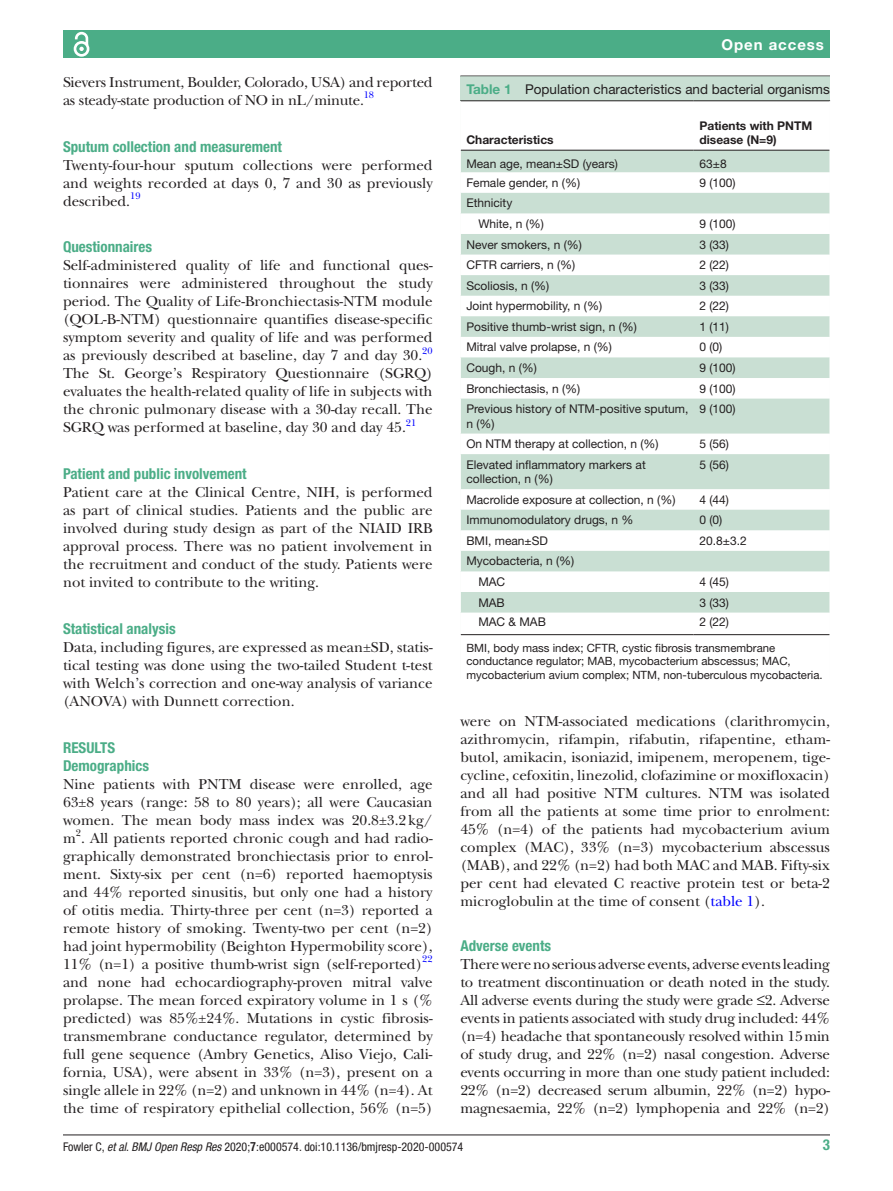
<style>
.page{position:relative;width:893px;height:1191px;background:#fff}
.page>*{position:absolute;margin:0;border:0;box-sizing:border-box;transform-origin:0 0}
.t1{font:15px/18px "New Baskerville";color:#231f20;text-align:justify}
.t2{font:700 condensed 15px/18px "Helvetica Neue LT Std";color:#4bad87}
.t3{font:700 15px "Helvetica Neue LT Std";letter-spacing:.065em;color:#fff}
.t4{font:13.5px "Helvetica Neue LT Std";color:#231f20}
.t5{font:12px/20.5px "Helvetica Neue LT Std";color:#231f20}
.t6{font:condensed 12px "Helvetica Neue LT Std";color:#231f20}
.t7{font:700 12px/14.4px "Helvetica Neue LT Std";color:#231f20}
.t8{font:11.4px/13.6px "Helvetica Neue LT Std";color:#231f20}
.t9{font:9.9px "New Baskerville";color:#00f}
.t10{font:9.9px "New Baskerville";color:#231f20}
.s1{font-weight:700;color:#4bad87}
.s2{color:#00f}
.s3{font-style:italic}
.s4{font-family:"Helvetica";font-weight:700}
</style>
<div class="page">
<hr style="left:63px;top:1134px;width:767px;height:1px;background:#231f20">
<div style="left:63px;top:31px;width:767px;height:27px;background:#4bad87"></div>
<svg style="left:73px;top:31px;width:17px;height:26px"></svg>
<div style="left:460px;top:76px;width:370px;height:24px;background:#c9dfd3"></div>
<svg style="left:461px;top:101px;width:369px;height:535px"></svg>
<hr style="left:460px;top:100px;width:233px;height:1px;background:#231f20">
<hr style="left:460px;top:150px;width:233px;height:1px;background:#231f20">
<hr style="left:693px;top:100px;width:137px;height:1px;background:#231f20">
<hr style="left:693px;top:150px;width:137px;height:1px;background:#231f20">
<hr style="left:693px;top:634px;width:137px;height:1px;background:#231f20">
<hr style="left:460px;top:634px;width:233px;height:1px;background:#231f20">
<hr style="left:460px;top:634px;width:1px;height:45px;background:#fff">
<p class="t1" style="left:63px;top:73px;width:371px">Sievers Instrument, Boulder, Colorado, USA) and reported as steady-state production of NO in nL/minute.</p>
<p class="t9" style="left:364px;top:89px;width:12px">18</p>
<p class="t2" style="left:63px;top:137px;width:220px">Sputum collection and measurement</p>
<p class="t1" style="left:63px;top:156px;width:371px">Twenty-four-hour sputum collections were performed and weights recorded at days 0, 7 and 30 as previously described.</p>
<p class="t9" style="left:130px;top:190px;width:12px">19</p>
<p class="t2" style="left:63px;top:238px;width:91px">Questionnaires</p>
<p class="t1" style="left:63px;top:257px;width:371px">Self-administered quality of life and functional ques&shy;tionnaires were administered throughout the study period. The Quality of Life-Bronchiectasis-NTM module (QOL-B-NTM) questionnaire quantifies disease-specific symptom severity and quality of life and was performed as previously described at baseline, day 7 and day 30.</p>
<p class="t9" style="left:422px;top:345px;width:12px">20</p>
<p class="t1" style="left:63px;top:365px;width:371px">The St. George’s Respiratory Questionnaire (SGRQ) evaluates the health-related quality of life in subjects with the chronic pulmonary disease with a 30-day recall. The SGRQ was performed at baseline, day 30 and day 45.<sup>21</sup></p>
<p class="t2" style="left:63px;top:465px;width:185px">Patient and public involvement</p>
<p class="t1" style="left:63px;top:483px;width:371px">Patient care at the Clinical Centre, NIH, is performed as part of clinical studies. Patients and the public are involved during study design as part of the NIAID IRB approval process. There was no patient involvement in the recruitment and conduct of the study. Patients were not invited to contribute to the writing.</p>
<p class="t2" style="left:63px;top:619px;width:114px">Statistical analysis</p>
<p class="t1" style="left:63px;top:638px;width:371px">Data, including figures, are expressed as mean±SD, statis&shy;tical testing was done using the two-tailed Student t-test with Welch’s correction and one-way analysis of variance (ANOVA) with Dunnett correction.</p>
<p class="t2" style="left:63px;top:738px;width:88px">Results<br>Demographics</p>
<p class="t1" style="left:63px;top:775px;width:371px">Nine patients with PNTM disease were enrolled, age 63±8 years (range: 58 to 80 years); all were Caucasian women. The mean body mass index was 20.8±3.2kg/ m . All patients reported chronic cough and had radio-</p>
<p class="t10" style="left:76px;top:827px;width:7px">2</p>
<p class="t1" style="left:63px;top:847px;width:371px">graphically demonstrated bronchiectasis prior to enrol&shy;ment. Sixty-six per cent (n=6) reported haemoptysis and 44% reported sinusitis, but only one had a history of otitis media. Thirty-three per cent (n=3) reported a remote history of smoking. Twenty-two per cent (n=2) had joint hypermobility (Beighton Hypermobility score), 11% (n=1) a positive thumb-wrist sign (self-reported)</p>
<p class="t9" style="left:422px;top:953px;width:12px">22</p>
<p class="t1" style="left:63px;top:973px;width:371px">and none had echocardiography-proven mitral valve prolapse. The mean forced expiratory volume in 1 s (% predicted) was 85%±24%. Mutations in cystic fibrosis&shy;transmembrane conductance regulator, determined by full gene sequence (Ambry Genetics, Aliso Viejo, Cali&shy;fornia, USA), were absent in 33% (n=3), present on a single allele in 22% (n=2) and unknown in 44% (n=4). At the time of respiratory epithelial collection, 56% (n=5)</p>
<p class="t3" style="left:721px;top:35px;width:104px">Open access</p>
<p class="t4" style="left:466px;top:82px;width:365px"><span class="s1">Table 1</span> Population characteristics and bacterial organisms</p>
<p class="t7" style="left:466px;top:132px;width:89px">Characteristics</p>
<p class="t7" style="left:699px;top:118px;width:114px">Patients with PNTM disease (N=9)</p>
<p class="t5" style="left:466px;top:153px;width:153px">Mean age, mean±SD (years)</p>
<p class="t5" style="left:699px;top:153px;width:29px">63±8</p>
<p class="t5" style="left:466px;top:172px;width:115px">Female gender, n (%)</p>
<p class="t5" style="left:699px;top:172px;width:38px">9 (100)</p>
<p class="t5" style="left:478px;top:193px;width:67px;text-indent:-12px">Ethnicity<br>White, n (%)</p>
<p class="t5" style="left:699px;top:213px;width:38px">9 (100)</p>
<p class="t5" style="left:466px;top:234px;width:117px">Never smokers, n (%)</p>
<p class="t5" style="left:699px;top:234px;width:31px">3 (33)</p>
<p class="t5" style="left:466px;top:254px;width:110px">CFTR carriers, n (%)</p>
<p class="t5" style="left:699px;top:254px;width:31px">2 (22)</p>
<p class="t5" style="left:466px;top:275px;width:84px">Scoliosis, n (%)</p>
<p class="t5" style="left:699px;top:275px;width:31px">3 (33)</p>
<p class="t5" style="left:466px;top:295px;width:137px">Joint hypermobility, n (%)</p>
<p class="t5" style="left:699px;top:295px;width:31px">2 (22)</p>
<p class="t5" style="left:466px;top:316px;width:172px">Positive thumb-wrist sign, n (%)</p>
<p class="t5" style="left:699px;top:316px;width:31px">1 (11)</p>
<p class="t5" style="left:466px;top:337px;width:147px">Mitral valve prolapse, n (%)</p>
<p class="t5" style="left:699px;top:337px;width:24px">0 (0)</p>
<p class="t5" style="left:466px;top:357px;width:72px">Cough, n (%)</p>
<p class="t5" style="left:699px;top:357px;width:38px">9 (100)</p>
<p class="t5" style="left:466px;top:378px;width:116px">Bronchiectasis, n (%)</p>
<p class="t5" style="left:699px;top:378px;width:38px">9 (100)</p>
<p class="t5" style="left:466px;top:401px;width:224px;line-height:14.4px">Previous history of NTM-positive sputum, n (%)</p>
<p class="t5" style="left:699px;top:398px;width:38px">9 (100)</p>
<p class="t5" style="left:466px;top:433px;width:194px">On NTM therapy at collection, n (%)</p>
<p class="t5" style="left:699px;top:433px;width:31px">5 (56)</p>
<p class="t5" style="left:466px;top:457px;width:181px;line-height:14.4px">Elevated inflammatory markers at collection, n (%)</p>
<p class="t5" style="left:699px;top:454px;width:31px">5 (56)</p>
<p class="t5" style="left:466px;top:489px;width:211px">Macrolide exposure at collection, n (%)</p>
<p class="t5" style="left:699px;top:489px;width:31px">4 (44)</p>
<p class="t5" style="left:466px;top:509px;width:169px">Immunomodulatory drugs, n %</p>
<p class="t5" style="left:699px;top:509px;width:24px">0 (0)</p>
<p class="t5" style="left:466px;top:530px;width:83px">BMI, mean±SD</p>
<p class="t5" style="left:699px;top:530px;width:49px">20.8±3.2</p>
<p class="t5" style="left:478px;top:551px;width:98px;text-indent:-12px">Mycobacteria, n (%)<br>MAC</p>
<p class="t5" style="left:699px;top:571px;width:31px">4 (45)</p>
<p class="t5" style="left:478px;top:592px;width:28px">MAB</p>
<p class="t5" style="left:699px;top:592px;width:31px">3 (33)</p>
<p class="t5" style="left:478px;top:611px;width:69px">MAC &amp; MAB</p>
<p class="t5" style="left:699px;top:611px;width:31px">2 (22)</p>
<p class="t8" style="left:466px;top:641px;width:358px">BMI, body mass index; CFTR, cystic fibrosis transmembrane conductance regulator; MAB, mycobacterium abscessus; MAC, mycobacterium avium complex; NTM, non-tuberculous mycobacteria.</p>
<p class="t1" style="left:460px;top:712px;width:371px">were on NTM-associated medications (clarithromycin, azithromycin, rifampin, rifabutin, rifapentine, etham&shy;butol, amikacin, isoniazid, imipenem, meropenem, tige&shy;cycline, cefoxitin, linezolid, clofazimine or moxifloxacin) and all had positive NTM cultures. NTM was isolated from all the patients at some time prior to enrolment:<br>45% (n=4) of the patients had mycobacterium avium complex (MAC), 33% (n=3) mycobacterium abscessus (MAB), and 22% (n=2) had both MAC and MAB. Fifty-six per cent had elevated C reactive protein test or beta-2 microglobulin at the time of consent (<span class="s2">table 1</span>).</p>
<p class="t2" style="left:460px;top:936px;width:92px">Adverse events</p>
<p class="t1" style="left:460px;top:955px;width:371px">There were no serious adverse events, adverse events leading to treatment discontinuation or death noted in the study.<br>All adverse events during the study were grade ≤2. Adverse events in patients associated with study drug included: 44% (n=4) headache that spontaneously resolved within 15min of study drug, and 22% (n=2) nasal congestion. Adverse events occurring in more than one study patient included:<br>22% (n=2) decreased serum albumin, 22% (n=2) hypo&shy;magnesaemia, 22% (n=2) lymphopenia and 22% (n=2)</p>
<p class="t6" style="left:63px;top:1139px;width:402px">Fowler C, <span class="s3">et al</span>. <span class="s3">BMJ Open Resp Res</span> 2020;<span class="s4">7</span>:e000574. doi:10.1136/bmjresp-2020-000574</p>
<p class="t2" style="left:823px;top:1135px;width:9px">3</p>
</div>
